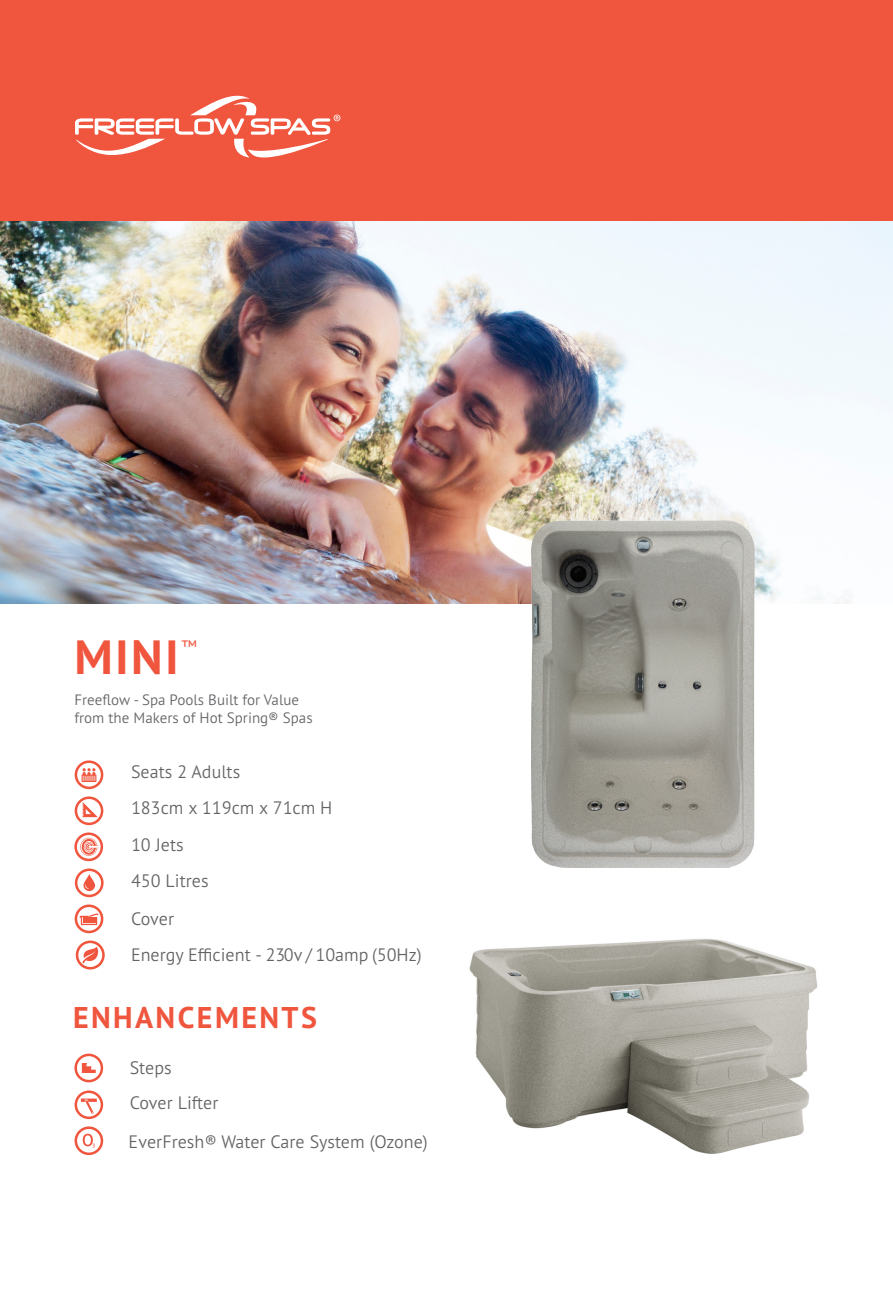
<style>
.page{position:relative;width:893px;height:1297px;background:#fff}
.page>*{position:absolute;margin:0;border:0;box-sizing:border-box;transform-origin:0 0}
.t1{font:700 48px "PT Sans Pro";color:#f0553e}
.t2{font:700 30px "PT Sans Pro";letter-spacing:.08em;color:#f0553e}
.t3{font:300 18px/36.6px "PT Sans Pro";color:#636366}
.t4{font:300 18px "PT Sans Pro";color:#f0553e}
.t5{font:300 15px/18px "PT Sans Pro";color:#636366}
</style>
<div class="page">
<div style="left:0;top:0;width:893px;height:221px;background:#f0553e"></div>
<svg style="left:75px;top:95px;width:265px;height:63px"></svg>
<img style="left:0;top:221px;width:893px;height:383px">
<img style="left:532px;top:520px;width:223px;height:347px">
<img style="left:469px;top:938px;width:349px;height:216px">
<svg style="left:75px;top:796px;width:28px;height:29px"></svg>
<svg style="left:75px;top:760px;width:28px;height:29px"></svg>
<svg style="left:75px;top:904px;width:28px;height:29px"></svg>
<svg style="left:74px;top:832px;width:29px;height:29px"></svg>
<svg style="left:75px;top:868px;width:29px;height:29px"></svg>
<svg style="left:76px;top:940px;width:29px;height:29px"></svg>
<svg style="left:74px;top:1054px;width:29px;height:28px"></svg>
<svg style="left:75px;top:1126px;width:28px;height:29px"></svg>
<svg style="left:75px;top:1090px;width:28px;height:29px"></svg>
<p class="t1" style="left:74px;top:625px;width:106px">MINI</p>
<p class="t4" style="left:181px;top:634px;width:17px">™</p>
<p class="t5" style="left:74px;top:691px;width:240px">Freeflow - Spa Pools Built for Value from the Makers of Hot Spring® Spas</p>
<p class="t3" style="left:131px;top:753px;width:292px">Seats 2 Adults<br>183cm x 119cm x 71cm H<br>10 Jets<br>450 Litres<br>Cover<br>Energy Efficient - 230v / 10amp (50Hz)</p>
<p class="t2" style="left:73px;top:997px;width:245px">ENHANCEMENTS</p>
<p class="t3" style="left:130px;top:1049px;width:43px">Steps</p>
<p class="t3" style="left:130px;top:1084px;width:90px">Cover Lifter</p>
<p class="t3" style="left:129px;top:1123px;width:301px">EverFresh® Water Care System (Ozone)</p>
</div>
